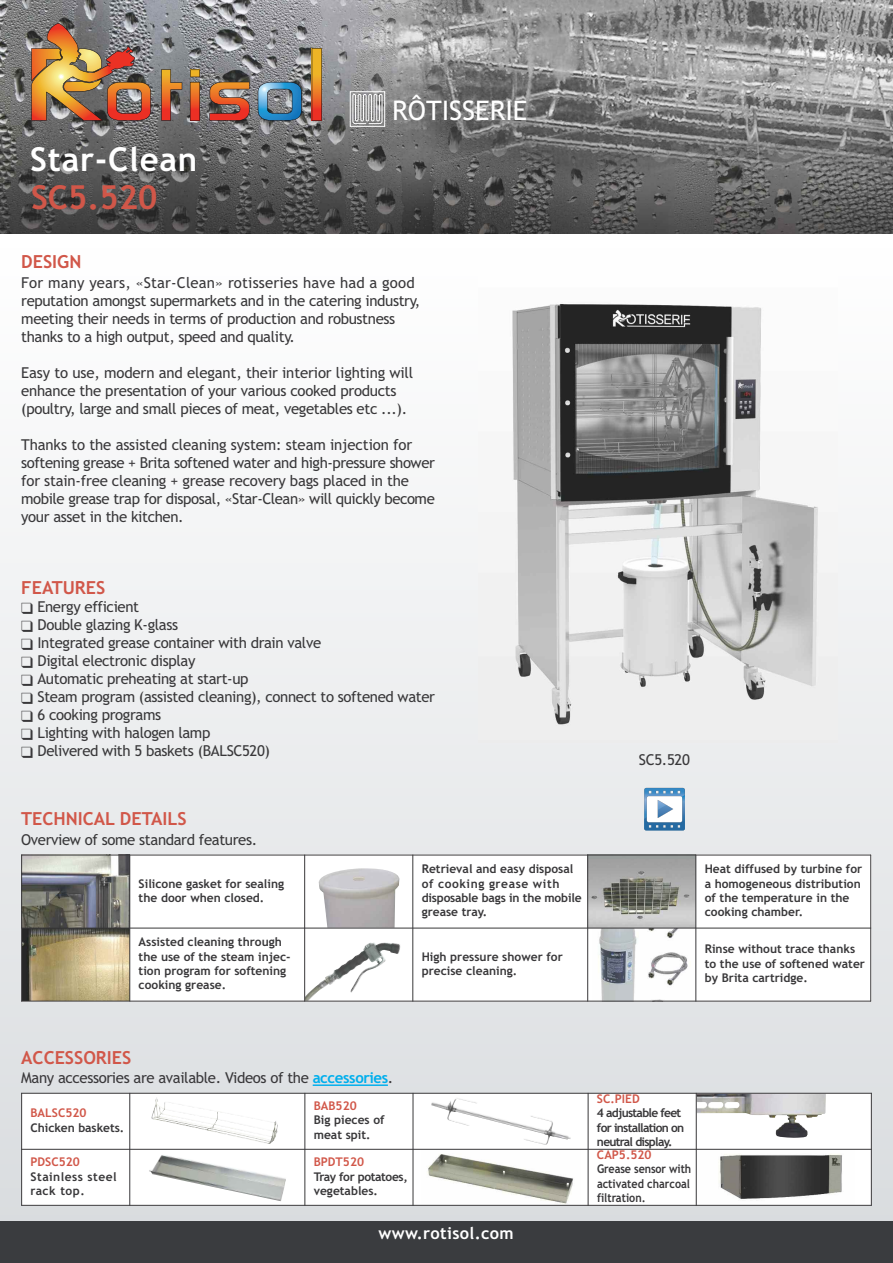
<style>
.page{position:relative;width:893px;height:1263px;background:#fff}
.page>*{position:absolute;margin:0;border:0;box-sizing:border-box;transform-origin:0 0}
.t1{font:700 33px "Trebuchet MS";letter-spacing:.025em;color:#fff}
.t2{font:700 33px "Trebuchet MS";color:#d15749}
.t3{font:27px "Trebuchet MS";color:#fff}
.t4{font:700 18px "Trebuchet MS";color:#d15749}
.t5{font:700 16.5px "Trebuchet MS";letter-spacing:.02em;color:#fff}
.t6{font:15px/18px "Trebuchet MS";letter-spacing:-.025em;color:#39383a}
.t7{font:700 12px/14.4px "Trebuchet MS";color:#39383a}
.t8{font:700 12px/14.4px "Trebuchet MS";letter-spacing:-.06em;color:#39383a}
.t9{font:700 12px/14.4px "Trebuchet MS";color:#39383a;text-align:justify;scale:.9 1}
.t10{font:700 12px "Trebuchet MS";color:#d15749}
.t11{font:700 12px/14.4px "Trebuchet MS";letter-spacing:-.03em;color:#39383a}
.t12{font:700 12px/14.4px "Trebuchet MS";letter-spacing:.04em;color:#39383a}
.s1{font-weight:700;color:#00afed}
</style>
<div class="page">
<div style="left:0;top:1220px;width:893px;height:43px;background:#3a3c3f"></div>
<div style="left:0;top:234px;width:893px;height:986px;background:linear-gradient(to bottom,#fff,#d9dcdf)"></div>
<img style="left:0;top:0;width:893px;height:234px">
<svg style="left:312px;top:48px;width:10px;height:73px"></svg>
<svg style="left:258px;top:82px;width:44px;height:39px"></svg>
<svg style="left:209px;top:82px;width:41px;height:39px"></svg>
<svg style="left:190px;top:70px;width:10px;height:51px"></svg>
<svg style="left:161px;top:69px;width:21px;height:52px"></svg>
<img style="left:31px;top:23px;width:120px;height:98px">
<svg style="left:352px;top:94px;width:31px;height:30px"></svg>
<div style="left:350px;top:91px;width:35px;height:36px;border:1px solid #fff"></div>
<svg style="left:644px;top:788px;width:41px;height:42px"></svg>
<img style="left:479px;top:273px;width:359px;height:470px">
<hr style="left:313px;top:1084px;width:75px;height:2px;background:#00afed">
<img style="left:22px;top:856px;width:107px;height:72px">
<div style="left:130px;top:855px;width:175px;height:73px;background:#fff"></div>
<div style="left:305px;top:855px;width:108px;height:73px;background:#fff"></div>
<img style="left:319px;top:868px;width:80px;height:60px">
<div style="left:413px;top:855px;width:175px;height:73px;background:#fff"></div>
<img style="left:588px;top:856px;width:107px;height:72px">
<div style="left:696px;top:855px;width:175px;height:73px;background:#fff"></div>
<svg style="left:22px;top:929px;width:107px;height:72px"></svg>
<div style="left:130px;top:928px;width:175px;height:73px;background:#fff"></div>
<div style="left:305px;top:928px;width:108px;height:73px;background:#fff"></div>
<img style="left:305px;top:941px;width:96px;height:60px">
<div style="left:413px;top:928px;width:175px;height:73px;background:#fff"></div>
<div style="left:588px;top:928px;width:108px;height:73px;background:#fff"></div>
<img style="left:593px;top:929px;width:102px;height:72px">
<div style="left:696px;top:928px;width:175px;height:73px;background:#fff"></div>
<hr style="left:21px;top:855px;width:1px;height:146px;background:#39383a">
<hr style="left:129px;top:855px;width:1px;height:146px;background:#39383a">
<hr style="left:304px;top:855px;width:1px;height:146px;background:#39383a">
<hr style="left:412px;top:855px;width:1px;height:146px;background:#39383a">
<hr style="left:587px;top:855px;width:1px;height:146px;background:#39383a">
<hr style="left:695px;top:855px;width:1px;height:146px;background:#39383a">
<hr style="left:870px;top:855px;width:1px;height:146px;background:#39383a">
<hr style="left:21px;top:855px;width:850px;height:1px;background:#39383a">
<hr style="left:21px;top:928px;width:850px;height:1px;background:#39383a">
<hr style="left:21px;top:1001px;width:850px;height:1px;background:#39383a">
<div style="left:21px;top:1093px;width:109px;height:56px;background:#fff"></div>
<div style="left:130px;top:1093px;width:175px;height:56px;background:#fff"></div>
<img style="left:151px;top:1097px;width:127px;height:47px">
<div style="left:305px;top:1093px;width:108px;height:56px;background:#fff"></div>
<div style="left:413px;top:1093px;width:175px;height:56px;background:#fff"></div>
<img style="left:431px;top:1098px;width:140px;height:47px">
<div style="left:588px;top:1093px;width:108px;height:56px;background:#fff"></div>
<div style="left:696px;top:1093px;width:176px;height:56px;background:#fff"></div>
<img style="left:697px;top:1094px;width:129px;height:44px">
<div style="left:21px;top:1149px;width:109px;height:57px;background:#fff"></div>
<div style="left:130px;top:1149px;width:175px;height:57px;background:#fff"></div>
<img style="left:149px;top:1155px;width:137px;height:46px">
<div style="left:305px;top:1149px;width:108px;height:57px;background:#fff"></div>
<div style="left:413px;top:1149px;width:175px;height:57px;background:#fff"></div>
<img style="left:421px;top:1154px;width:159px;height:51px">
<div style="left:588px;top:1149px;width:108px;height:57px;background:#fff"></div>
<div style="left:696px;top:1149px;width:176px;height:57px;background:#fff"></div>
<img style="left:697px;top:1154px;width:157px;height:51px">
<hr style="left:21px;top:1093px;width:1px;height:113px;background:#39383a">
<hr style="left:129px;top:1093px;width:1px;height:113px;background:#39383a">
<hr style="left:304px;top:1093px;width:1px;height:113px;background:#39383a">
<hr style="left:413px;top:1093px;width:1px;height:113px;background:#39383a">
<hr style="left:588px;top:1093px;width:1px;height:113px;background:#39383a">
<hr style="left:696px;top:1093px;width:1px;height:113px;background:#39383a">
<hr style="left:871px;top:1093px;width:1px;height:113px;background:#39383a">
<hr style="left:21px;top:1093px;width:851px;height:1px;background:#39383a">
<hr style="left:21px;top:1149px;width:851px;height:1px;background:#39383a">
<hr style="left:21px;top:1205px;width:851px;height:1px;background:#39383a">
<h1 class="t1" style="left:30px;top:141px;width:169px">Star-Clean</h1>
<h1 class="t2" style="left:31px;top:179px;width:128px">SC5.520</h1>
<h2 class="t3" style="left:392px;top:95px;width:137px">RÔTISSERIE</h2>
<p class="t4" style="left:21px;top:252px;width:62px">DESIGN</p>
<p class="t6" style="left:21px;top:274px;width:401px">For many years, «Star-Clean» rotisseries have had a good reputation amongst supermarkets and in the catering industry, meeting their needs in terms of production and robustness thanks to a high output, speed and quality.</p>
<p class="t6" style="left:21px;top:364px;width:394px">Easy to use, modern and elegant, their interior lighting will enhance the presentation of your various cooked products (poultry, large and small pieces of meat, vegetables etc ...).</p>
<p class="t6" style="left:21px;top:436px;width:415px">Thanks to the assisted cleaning system: steam injection for softening grease + Brita softened water and high-pressure shower for stain-free cleaning + grease recovery bags placed in the mobile grease trap for disposal, «Star-Clean» will quickly become your asset in the kitchen.</p>
<p class="t4" style="left:21px;top:577px;width:86px">FEATURES</p>
<p class="t6" style="left:21px;top:597px;width:119px">❑ Energy efficient</p>
<p class="t6" style="left:21px;top:615px;width:158px">❑ Double glazing K-glass</p>
<p class="t6" style="left:21px;top:633px;width:301px">❑ Integrated grease container with drain valve</p>
<p class="t6" style="left:21px;top:651px;width:176px">❑ Digital electronic display</p>
<p class="t6" style="left:21px;top:669px;width:229px">❑ Automatic preheating at start-up</p>
<p class="t6" style="left:21px;top:687px;width:415px">❑ Steam program (assisted cleaning), connect to softened water</p>
<p class="t6" style="left:21px;top:705px;width:141px">❑ 6 cooking programs</p>
<p class="t6" style="left:21px;top:723px;width:191px">❑ Lighting with halogen lamp</p>
<p class="t6" style="left:21px;top:741px;width:250px">❑ Delivered with 5 baskets (BALSC520)</p>
<p class="t6" style="left:639px;top:751px;width:52px">SC5.520</p>
<p class="t4" style="left:21px;top:809px;width:167px">TECHNICAL DETAILS</p>
<p class="t6" style="left:21px;top:831px;width:237px">Overview of some standard features.</p>
<p class="t7" style="left:139px;top:876px;width:147px">Silicone gasket for sealing the door when closed.</p>
<p class="t7" style="left:139px;top:935px;width:154px">Assisted cleaning through the use of the steam injec&shy;tion program for softening cooking grease.</p>
<p class="t7" style="left:422px;top:862px;width:161px">Retrieval and easy disposal of cooking grease with disposable bags in the mobile grease tray.</p>
<p class="t7" style="left:705px;top:862px;width:159px">Heat diffused by turbine for a homogeneous distribution of the temperature in the cooking chamber.</p>
<p class="t7" style="left:422px;top:949px;width:143px">High pressure shower for precise cleaning.</p>
<p class="t7" style="left:705px;top:942px;width:162px">Rinse without trace thanks to the use of softened water by Brita cartridge.</p>
<p class="t4" style="left:21px;top:1047px;width:112px">ACCESSORIES</p>
<p class="t6" style="left:21px;top:1069px;width:374px">Many accessories are available. Videos of the <span class="s1">accessories</span>.</p>
<p class="t10" style="left:31px;top:1106px;width:57px">BALSC520</p>
<p class="t7" style="left:31px;top:1120px;width:95px">Chicken baskets.</p>
<p class="t10" style="left:31px;top:1155px;width:51px">PDSC520</p>
<p class="t12" style="left:31px;top:1169px;width:88px">Stainless steel rack top.</p>
<p class="t10" style="left:314px;top:1099px;width:44px">BAB520</p>
<p class="t7" style="left:314px;top:1113px;width:72px">Big pieces of meat spit.</p>
<p class="t10" style="left:314px;top:1155px;width:52px">BPDT520</p>
<p class="t11" style="left:314px;top:1169px;width:96px">Tray for potatoes, vegetables.</p>
<p class="t10" style="left:597px;top:1092px;width:44px">SC.PIED</p>
<p class="t8" style="left:597px;top:1106px;width:89px">4 adjustable feet for installation on neutral display.</p>
<p class="t10" style="left:597px;top:1148px;width:56px">CAP5.520</p>
<p class="t9" style="left:597px;top:1162px;width:106px">Grease sensor with activated charcoal filtration.</p>
<p class="t5" style="left:379px;top:1223px;width:137px">www.rotisol.com</p>
</div>
